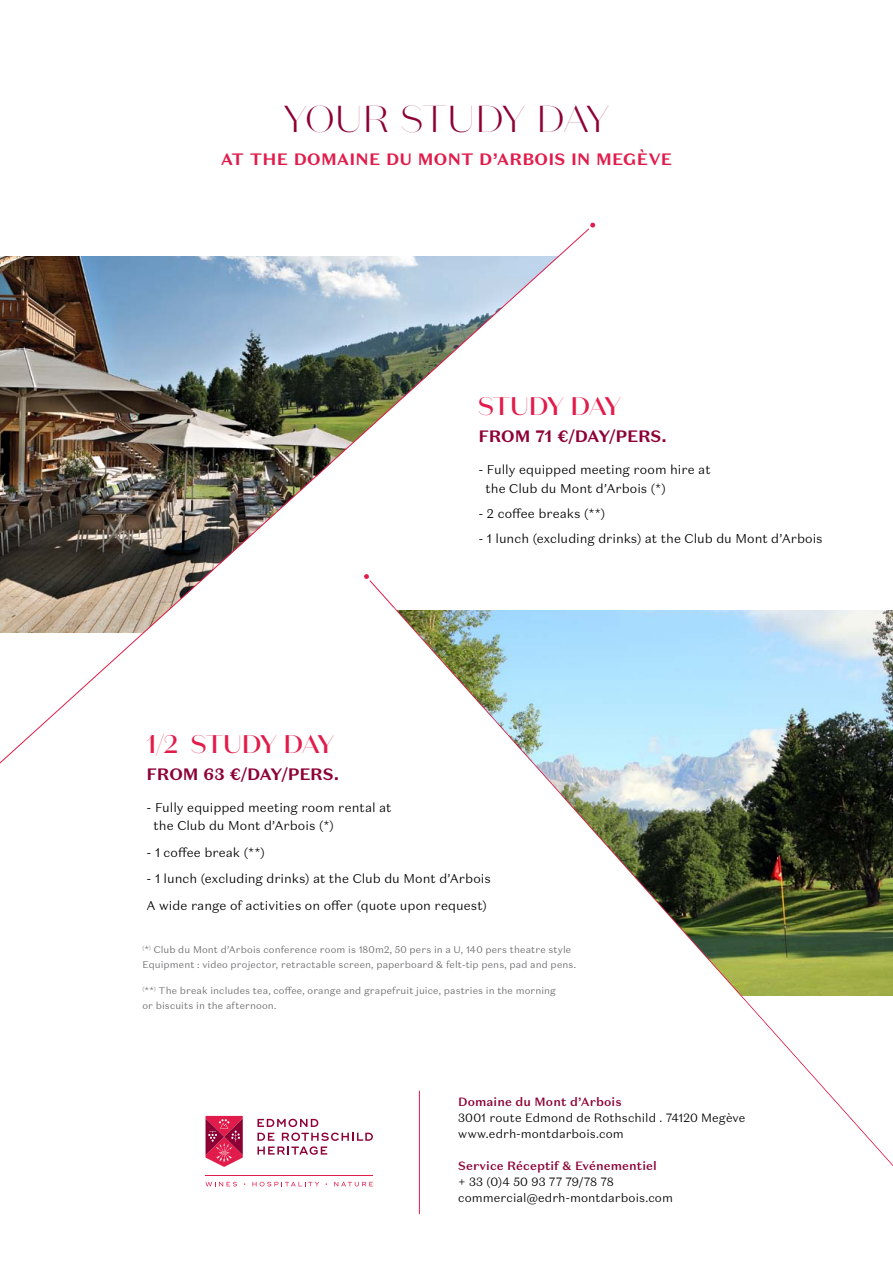
<style>
.page{position:relative;width:893px;height:1263px;background:#fff}
.page>*{position:absolute;margin:0;border:0;box-sizing:border-box;transform-origin:0 0}
.t1{font:300 37.5px "Domaine Sans Fine";letter-spacing:-.01em;color:#8d0134}
.t2{font:500 25.5px "Domaine Sans Display";letter-spacing:-.035em;color:#e21c4a}
.t3{font:700 16.5px "Domaine Sans Text";letter-spacing:-.02em;color:#8d0134}
.t4{font:700 16.5px "Domaine Sans Text";letter-spacing:.015em;color:#e21c4a}
.t5{font:300 12.75px/18px "Domaine Sans Text";color:#000}
.t6{font:300 12px "Domaine Sans Text";letter-spacing:.005em;color:#000}
.t7{font:500 12px "Domaine Sans Text";letter-spacing:.01em;color:#8d0134}
.t8{font:300 9.75px/15px "Domaine Sans Text";letter-spacing:.015em;color:#67686b}
</style>
<div class="page">
<img style="left:0;top:228px;width:590px;height:536px">
<svg style="left:590px;top:222px;width:5px;height:6px"></svg>
<svg style="left:364px;top:574px;width:5px;height:5px"></svg>
<svg style="left:369px;top:579px;width:221px;height:16px"></svg>
<svg style="left:134px;top:595px;width:759px;height:620px"></svg>
<hr style="left:394px;top:1162px;width:1px;height:71px;background:#fff">
<svg style="left:206px;top:1116px;width:37px;height:51px"></svg>
<svg style="left:257px;top:1119px;width:116px;height:36px"></svg>
<svg style="left:206px;top:1182px;width:31px;height:4px"></svg>
<svg style="left:252px;top:1182px;width:67px;height:4px"></svg>
<svg style="left:334px;top:1182px;width:39px;height:4px"></svg>
<hr style="left:206px;top:1175px;width:167px;height:1px;background:#e21c4a">
<hr style="left:419px;top:1091px;width:1px;height:123px;background:#e21c4a">
<p class="t1" style="left:284px;top:96px;width:327px">YOUR STUDY DAY</p>
<p class="t4" style="left:221px;top:149px;width:453px">AT THE DOMAINE DU MONT D’ARBOIS IN MEGÈVE</p>
<p class="t2" style="left:478px;top:390px;width:144px">STUDY DAY</p>
<p class="t3" style="left:478px;top:425px;width:190px">FROM 71 €/DAY/PERS.</p>
<p class="t5" style="left:478px;top:460px;width:234px">- Fully equipped meeting room hire at</p>
<p class="t5" style="left:485px;top:479px;width:182px">the Club du Mont d’Arbois (*)</p>
<p class="t5" style="left:478px;top:504px;width:128px">- 2 coffee breaks (**)</p>
<p class="t5" style="left:478px;top:529px;width:346px">- 1 lunch (excluding drinks) at the Club du Mont d’Arbois</p>
<p class="t2" style="left:146px;top:728px;width:189px">1/2 STUDY DAY</p>
<p class="t3" style="left:146px;top:763px;width:194px">FROM 63 €/DAY/PERS.</p>
<p class="t5" style="left:154px;top:799px;width:239px;text-indent:-7px">- Fully equipped meeting room rental at the Club du Mont d’Arbois (*)</p>
<p class="t5" style="left:146px;top:843px;width:120px">- 1 coffee break (**)</p>
<p class="t5" style="left:146px;top:870px;width:346px">- 1 lunch (excluding drinks) at the Club du Mont d’Arbois</p>
<p class="t5" style="left:146px;top:896px;width:342px">A wide range of activities on offer (quote upon request)</p>
<p class="t8" style="left:142px;top:942px;width:435px"><sup>(</sup>*<sup>)</sup> Club du Mont d’Arbois conference room is 180m2, 50 pers in a U, 140 pers theatre style<br>Equipment : video projector, retractable screen, paperboard &amp; felt-tip pens, pad and pens.</p>
<p class="t8" style="left:142px;top:983px;width:415px"><sup>(</sup>**<sup>)</sup> The break includes tea, coffee, orange and grapefruit juice, pastries in the morning or biscuits in the afternoon.</p>
<p class="t7" style="left:458px;top:1094px;width:165px">Domaine du Mont d’Arbois</p>
<p class="t6" style="left:458px;top:1110px;width:289px">3001 route Edmond de Rothschild . 74120 Megève</p>
<p class="t6" style="left:458px;top:1126px;width:167px">www.edrh-montdarbois.com</p>
<p class="t7" style="left:458px;top:1158px;width:200px">Service Réceptif &amp; Evénementiel</p>
<p class="t6" style="left:458px;top:1174px;width:157px">+ 33 (0)4 50 93 77 79/78 78</p>
<p class="t6" style="left:458px;top:1190px;width:216px">commercial@edrh-montdarbois.com</p>
</div>
